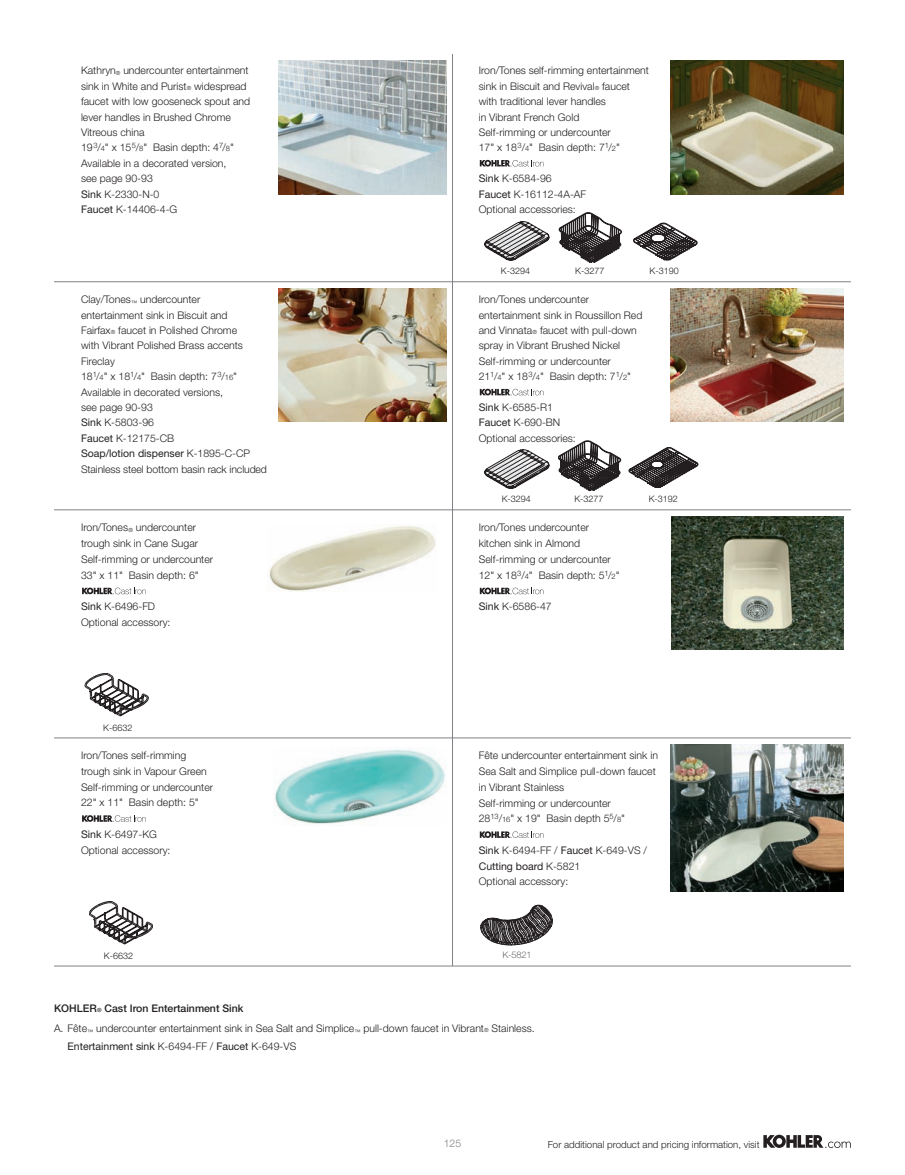
<style>
.page{position:relative;width:905px;height:1175px;background:#fff}
.page>*{position:absolute;margin:0;border:0;box-sizing:border-box;transform-origin:0 0}
.t1{font:300 10.5px/15.3px "Helvetica Neue";color:#231f20}
.t2{font:500 10.5px "Helvetica Neue";color:#231f20}
.t3{font:300 10.5px "Helvetica Neue";color:#808285}
.t4{font:300 9.75px "Helvetica Neue";color:#231f20}
.t5{font:300 9px "Helvetica Neue";color:#231f20}
.t6{font:100 9px "Helvetica Neue";color:#231f20}
.s1{font-size:5.7px}
.s2{font-size:7.5px}
.s3{font-weight:400}
</style>
<div class="page">
<svg style="left:763px;top:1134px;width:87px;height:13px"></svg>
<hr style="left:452px;top:54px;width:1px;height:911px;background:#808285">
<hr style="left:54px;top:281px;width:796px;height:1px;background:#808285">
<hr style="left:54px;top:509px;width:796px;height:1px;background:#808285">
<hr style="left:54px;top:965px;width:796px;height:1px;background:#808285">
<hr style="left:54px;top:737px;width:796px;height:1px;background:#808285">
<img style="left:670px;top:60px;width:173px;height:134px">
<svg style="left:85px;top:673px;width:63px;height:43px"></svg>
<svg style="left:89px;top:901px;width:64px;height:43px"></svg>
<svg style="left:82px;top:587px;width:64px;height:7px"></svg>
<svg style="left:82px;top:815px;width:64px;height:7px"></svg>
<svg style="left:484px;top:221px;width:65px;height:39px"></svg>
<svg style="left:559px;top:212px;width:62px;height:51px"></svg>
<svg style="left:633px;top:223px;width:64px;height:37px"></svg>
<svg style="left:480px;top:160px;width:63px;height:7px"></svg>
<svg style="left:480px;top:587px;width:63px;height:7px"></svg>
<svg style="left:484px;top:449px;width:65px;height:39px"></svg>
<svg style="left:558px;top:440px;width:62px;height:51px"></svg>
<svg style="left:629px;top:447px;width:69px;height:41px"></svg>
<svg style="left:480px;top:389px;width:63px;height:6px"></svg>
<img style="left:671px;top:516px;width:172px;height:133px">
<img style="left:670px;top:288px;width:173px;height:134px">
<img style="left:278px;top:60px;width:169px;height:134px">
<img style="left:278px;top:288px;width:169px;height:134px">
<img style="left:269px;top:526px;width:167px;height:65px">
<img style="left:275px;top:749px;width:171px;height:75px">
<svg style="left:480px;top:831px;width:63px;height:7px"></svg>
<img style="left:670px;top:744px;width:173px;height:147px">
<svg style="left:480px;top:904px;width:72px;height:41px"></svg>
<p class="t1" style="left:81px;top:64px;width:171px">Kathryn<span class="s1">®</span> undercounter entertainment sink in White and Purist<span class="s1">®</span> widespread faucet with low gooseneck spout and lever handles in Brushed Chrome<br>Vitreous china<br>19<sup>3</sup>/<span class="s2">4</span>" x 15<sup>5</sup>/<span class="s2">8</span>" Basin depth: 4<sup>7</sup>/<span class="s2">8</span>"<br>Available in a decorated version,<br>see page 90-93<br><span class="s3">Sink</span> K-2330-N-0<br><span class="s3">Faucet</span> K-14406-4-G</p>
<p class="t1" style="left:81px;top:293px;width:187px">Clay/Tones<sub>™</sub> undercounter<br>entertainment sink in Biscuit and<br>Fairfax<span class="s1">®</span> faucet in Polished Chrome<br>with Vibrant Polished Brass accents<br>Fireclay<br>18<sup>1</sup>/<span class="s2">4</span>" x 18<sup>1</sup>/<span class="s2">4</span>" Basin depth: 7<sup>3</sup>/<span class="s2">16</span>"<br>Available in decorated versions,<br>see page 90-93<br><span class="s3">Sink</span> K-5803-96<br><span class="s3">Faucet</span> K-12175-CB<br><span class="s3">Soap/lotion dispenser</span> K-1895-C-CP<br>Stainless steel bottom basin rack included</p>
<p class="t1" style="left:81px;top:521px;width:134px;line-height:15.8px">Iron/Tones<span class="s1">®</span> undercounter trough sink in Cane Sugar<br>Self-rimming or undercounter<br>33" x 11" Basin depth: 6"</p>
<p class="t1" style="left:81px;top:599px;width:91px;line-height:15.8px"><span class="s3">Sink</span> K-6496-FD<br>Optional accessory:</p>
<p class="t5" style="left:103px;top:724px;width:31px">K-6632</p>
<p class="t1" style="left:81px;top:748px;width:134px;line-height:15.8px">Iron/Tones self-rimming trough sink in Vapour Green<br>Self-rimming or undercounter<br>22" x 11" Basin depth: 5"</p>
<p class="t1" style="left:81px;top:827px;width:91px;line-height:15.8px"><span class="s3">Sink</span> K-6497-KG<br>Optional accessory:</p>
<p class="t5" style="left:104px;top:952px;width:31px">K-6632</p>
<p class="t2" style="left:54px;top:1004px;width:191px">KOHLER<span class="s1">®</span> Cast Iron Entertainment Sink</p>
<p class="t1" style="left:478px;top:64px;width:172px">Iron/Tones self-rimming entertainment sink in Biscuit and Revival<span class="s1">®</span> faucet with traditional lever handles<br>in Vibrant French Gold<br>Self-rimming or undercounter<br>17" x 18<sup>3</sup>/<span class="s2">4</span>" Basin depth: 7<sup>1</sup>/<span class="s2">2</span>"</p>
<p class="t1" style="left:478px;top:172px;width:109px"><span class="s3">Sink</span> K-6584-96<br><span class="s3">Faucet</span> K-16112-4A-AF<br>Optional accessories:</p>
<p class="t5" style="left:501px;top:268px;width:31px">K-3294</p>
<p class="t5" style="left:575px;top:268px;width:31px">K-3277</p>
<p class="t5" style="left:649px;top:268px;width:31px">K-3190</p>
<p class="t1" style="left:478px;top:293px;width:165px">Iron/Tones undercounter entertainment sink in Roussillon Red and Vinnata<span class="s1">®</span> faucet with pull-down spray in Vibrant Brushed Nickel<br>Self-rimming or undercounter<br>21<sup>1</sup>/<span class="s2">4</span>" x 18<sup>3</sup>/<span class="s2">4</span>" Basin depth: 7<sup>1</sup>/<span class="s2">2</span>"</p>
<p class="t1" style="left:478px;top:400px;width:99px"><span class="s3">Sink</span> K-6585-R1<br><span class="s3">Faucet</span> K-690-BN<br>Optional accessories:</p>
<p class="t5" style="left:501px;top:496px;width:31px">K-3294</p>
<p class="t5" style="left:574px;top:496px;width:31px">K-3277</p>
<p class="t5" style="left:648px;top:496px;width:31px">K-3192</p>
<p class="t1" style="left:478px;top:521px;width:142px;line-height:15.8px">Iron/Tones undercounter kitchen sink in Almond<br>Self-rimming or undercounter<br>12" x 18<sup>3</sup>/<span class="s2">4</span>" Basin depth: 5<sup>1</sup>/<span class="s2">2</span>"</p>
<p class="t1" style="left:478px;top:600px;width:74px"><span class="s3">Sink</span> K-6586-47</p>
<p class="t1" style="left:478px;top:748px;width:181px;line-height:15.8px">Fête undercounter entertainment sink in<br>Sea Salt and Simplice pull-down faucet in Vibrant Stainless<br>Self-rimming or undercounter<br>28<sup>13</sup>/<span class="s2">16</span>" x 19" Basin depth 5<sup>5</sup>/<span class="s2">8</span>"</p>
<p class="t1" style="left:478px;top:843px;width:170px;line-height:15.8px"><span class="s3">Sink</span> K-6494-FF / <span class="s3">Faucet</span> K-649-VS /<br><span class="s3">Cutting board</span> K-5821<br>Optional accessory:</p>
<p class="t6" style="left:502px;top:951px;width:30px">K-5821</p>
<p class="t1" style="left:67px;top:1020px;width:468px;line-height:18px;text-indent:-13px">A. Fête<sub>™</sub> undercounter entertainment sink in Sea Salt and Simplice<sub>™</sub> pull-down faucet in Vibrant<span class="s1">®</span> Stainless.<br><span class="s3">Entertainment sink</span> K-6494-FF / <span class="s3">Faucet</span> K-649-VS</p>
<p class="t3" style="left:443px;top:1139px;width:19px">125</p>
<p class="t4" style="left:547px;top:1140px;width:213px">For additional product and pricing information, visit</p>
</div>
